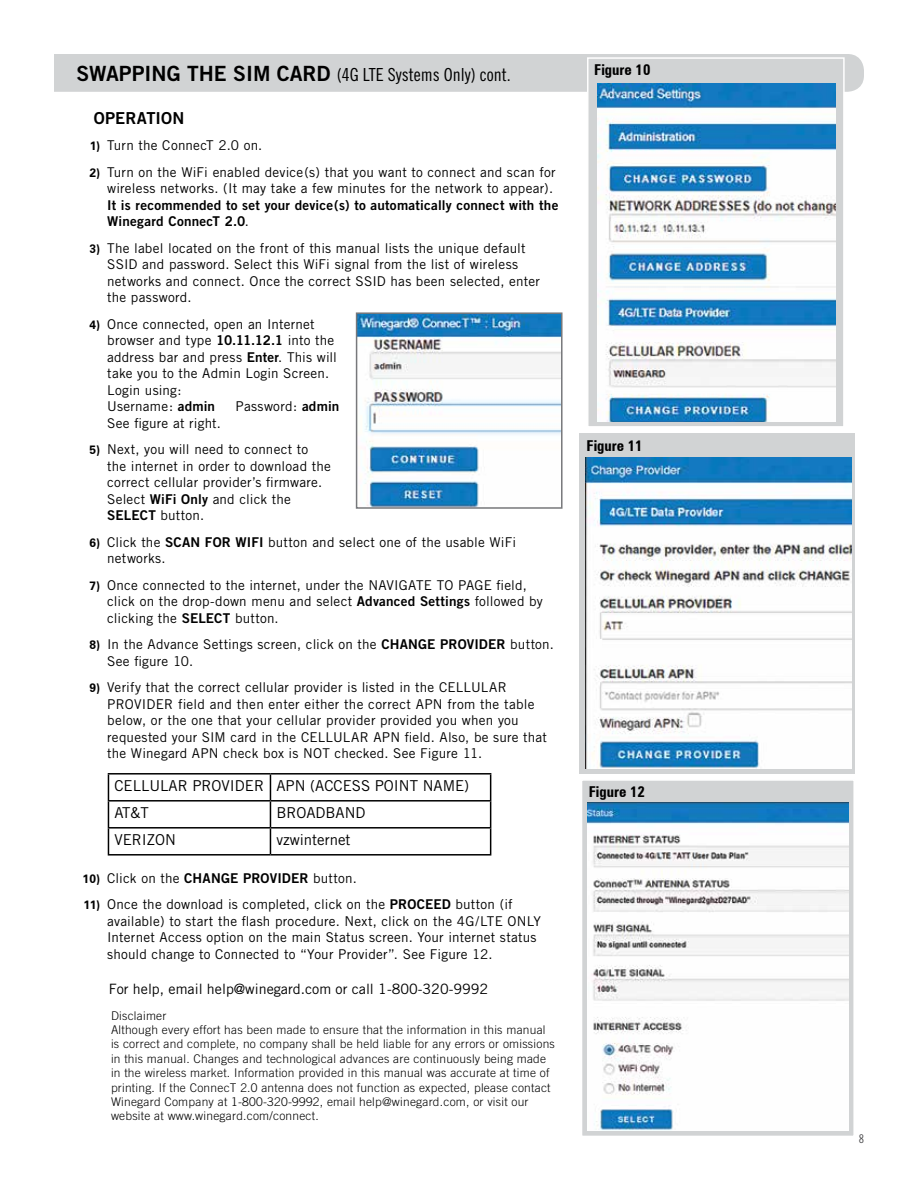
<style>
.page{position:relative;width:918px;height:1188px;background:#fff}
.page>*{position:absolute;margin:0;border:0;box-sizing:border-box;transform-origin:0 0}
.t1{font:18px "Trade Gothic Cond Eighteen";color:#000}
.t2{font:16.5px "Trade Gothic Bold Two";letter-spacing:.005em;color:#000}
.t3{font:15px/27px "Trade Gothic";color:#000}
.t4{font:700 condensed 15px "Zurich BT";color:#000}
.t5{font:14.25px "Trade Gothic";color:#000}
.t6{font:13.5px/16.5px "Trade Gothic";letter-spacing:.015em;color:#000}
.t7{font:13.5px/16.5px "Trade Gothic Bold Two";letter-spacing:.02em;color:#000}
.t8{font:300 12px/14.4px "Trade Gothic";letter-spacing:.02em;color:#000}
.t9{font:12px "Trade Gothic Cond Eighteen";color:#4d4d4f}
.s1{font-family:"Trade Gothic Bold Two";font-size:21px}
.s2{font-family:"Zurich BT";font-weight:700;font-size:12px}
.s3{font-family:"Trade Gothic"}
.s4{font-family:"Trade Gothic Bold Two"}
</style>
<div class="page">
<div style="left:54px;top:54px;width:810px;height:38px;background:#d1d3d4"></div>
<div style="left:580px;top:433px;width:275px;height:341px;background:#d1d3d4"></div>
<div style="left:587px;top:57px;width:258px;height:371px;background:#d1d3d4;border:2px solid #fff"></div>
<div style="left:581px;top:779px;width:274px;height:358px;background:#d1d3d4;border:2px solid #fff"></div>
<img style="left:359px;top:315px;width:201px;height:191px">
<div style="left:356px;top:312px;width:207px;height:197px;border:2px solid #77787b"></div>
<img style="left:585px;top:458px;width:266px;height:311px">
<img style="left:587px;top:802px;width:262px;height:328px">
<img style="left:597px;top:84px;width:239px;height:337px">
<hr style="left:108px;top:773px;width:162px;height:2px;background:#000">
<hr style="left:270px;top:773px;width:221px;height:2px;background:#000">
<hr style="left:108px;top:800px;width:162px;height:2px;background:#000">
<hr style="left:270px;top:800px;width:221px;height:2px;background:#000">
<hr style="left:108px;top:827px;width:162px;height:2px;background:#000">
<svg style="left:108px;top:775px;width:1px;height:79px"></svg>
<hr style="left:270px;top:827px;width:221px;height:2px;background:#000">
<svg style="left:270px;top:775px;width:1px;height:79px"></svg>
<svg style="left:490px;top:775px;width:1px;height:79px"></svg>
<hr style="left:108px;top:854px;width:162px;height:2px;background:#000">
<hr style="left:270px;top:854px;width:221px;height:2px;background:#000">
<h1 class="t1" style="left:76px;top:64px;width:436px"><span class="s1">SWAPPING THE SIM CARD</span> (4G LTE Systems Only) cont.</h1>
<p class="t2" style="left:94px;top:108px;width:92px">OPERATION</p>
<p class="t6" style="left:90px;top:137px;width:174px"><span class="s2">1)</span> Turn the ConnecT 2.0 on.</p>
<p class="t6" style="left:89px;top:163px;width:468px;text-align:right"><span class="s2">2)</span> Turn on the WiFi enabled device(s) that you want to connect and scan for wireless networks. (It may take a few minutes for the network to appear).</p>
<p class="t7" style="left:107px;top:196px;width:453px">It is recommended to set your device(s) to automatically connect with the<br>Winegard ConnecT 2.0<span class="s3">.</span></p>
<p class="t6" style="left:107px;top:239px;width:434px;text-indent:-18px"><span class="s2">3)</span> The label located on the front of this manual lists the unique default SSID and password. Select this WiFi signal from the list of wireless networks and connect. Once the correct SSID has been selected, enter the password.</p>
<p class="t6" style="left:107px;top:315px;width:231px;text-indent:-18px"><span class="s2">4)</span> Once connected, open an Internet browser and type <span class="s4">10.11.12.1</span> into the address bar and press <span class="s4">Enter</span>. This will take you to the Admin Login Screen.<br>Login using:<br>Username: <span class="s4">admin</span></p>
<p class="t6" style="left:236px;top:398px;width:105px">Password: <span class="s4">admin</span></p>
<p class="t6" style="left:107px;top:414px;width:115px">See figure at right.</p>
<p class="t6" style="left:107px;top:441px;width:225px;text-indent:-18px"><span class="s2">5)</span> Next, you will need to connect to<br>the internet in order to download the correct cellular provider’s firmware.<br>Select <span class="s4">WiFi Only</span> and click the<br><span class="s4">SELECT</span> button.</p>
<p class="t6" style="left:107px;top:533px;width:410px;text-indent:-18px"><span class="s2">6)</span> Click the <span class="s4">SCAN FOR WIFI</span> button and select one of the usable WiFi networks.</p>
<p class="t6" style="left:107px;top:576px;width:437px;text-indent:-18px"><span class="s2">7)</span> Once connected to the internet, under the NAVIGATE TO PAGE field, click on the drop-down menu and select <span class="s4">Advanced Settings</span> followed by clicking the <span class="s4">SELECT</span> button.</p>
<p class="t6" style="left:107px;top:636px;width:448px;text-indent:-18px"><span class="s2">8)</span> In the Advance Settings screen, click on the <span class="s4">CHANGE PROVIDER</span> button.<br>See figure 10.</p>
<p class="t6" style="left:107px;top:679px;width:441px;text-indent:-18px"><span class="s2">9)</span> Verify that the correct cellular provider is listed in the CELLULAR PROVIDER field and then enter either the correct APN from the table below, or the one that your cellular provider provided you when you requested your SIM card in the CELLULAR APN field. Also, be sure that the Winegard APN check box is NOT checked. See Figure 11.</p>
<p class="t3" style="left:114px;top:772px;width:356px">CELLULAR PROVIDER APN (ACCESS POINT NAME)<br>AT&amp;T</p>
<p class="t3" style="left:276px;top:799px;width:91px">BROADBAND</p>
<p class="t3" style="left:114px;top:826px;width:63px">VERIZON</p>
<p class="t3" style="left:276px;top:826px;width:76px">vzwinternet</p>
<p class="t6" style="left:83px;top:869px;width:276px"><span class="s2">10)</span> Click on the <span class="s4">CHANGE PROVIDER</span> button.</p>
<p class="t6" style="left:107px;top:896px;width:435px;text-indent:-24px"><span class="s2">11)</span> Once the download is completed, click on the <span class="s4">PROCEED</span> button (if available) to start the flash procedure. Next, click on the 4G/LTE ONLY Internet Access option on the main Status screen. Your internet status should change to Connected to “Your Provider”. See Figure 12.</p>
<p class="t5" style="left:109px;top:980px;width:381px">For help, email help@winegard.com or call 1-800-320-9992</p>
<p class="t8" style="left:111px;top:1008px;width:445px">Disclaimer<br>Although every effort has been made to ensure that the information in this manual is correct and complete, no company shall be held liable for any errors or omissions in this manual. Changes and technological advances are continuously being made in the wireless market. Information provided in this manual was accurate at time of printing. If the ConnecT 2.0 antenna does not function as expected, please contact Winegard Company at 1-800-320-9992, email help@winegard.com, or visit our website at www.winegard.com/connect.</p>
<p class="t4" style="left:594px;top:61px;width:58px">Figure 10</p>
<p class="t4" style="left:586px;top:436px;width:58px">Figure 11</p>
<p class="t4" style="left:589px;top:783px;width:58px">Figure 12</p>
<p class="t9" style="left:859px;top:1132px;width:7px">8</p>
</div>
